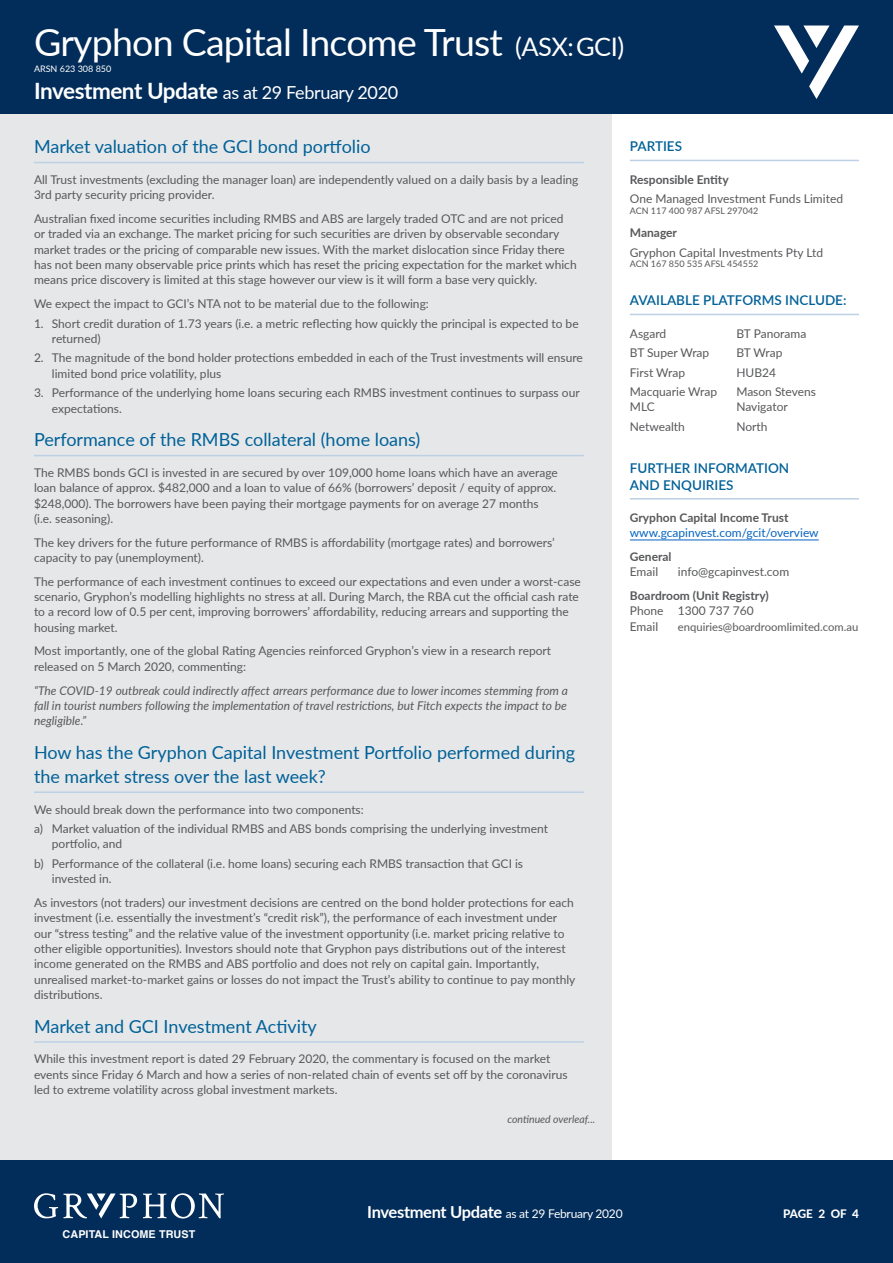
<style>
.page{position:relative;width:893px;height:1263px;background:#fff}
.page>*{position:absolute;margin:0;border:0;box-sizing:border-box;transform-origin:0 0}
.t1{font:37.5px "Lato";letter-spacing:-.02em;color:#fff}
.GCI_Head{font:18px/24px "Lato";color:#006198}
.t2{font:18px "Lato";letter-spacing:-.02em;color:#fff}
.GCI_Subhead_2{font:600 13.5px/16.5px "Lato";color:#006198}
.GCI_Body_Text{font:12px/15.3px "Lato";color:#57585a}
.GCI_Body_Text-2{font:italic 12px/15.3px "Lato";color:#57585a;text-align:justify}
.GCI_Body_Text_List{font:12px/15.3px "Lato";color:#57585a}
.CGI_Body_Text_Bold{font:700 12px/15.3px "Lato";color:#57585a}
.t3{font:12px "Lato";letter-spacing:-.02em;color:#fff}
.GCI_Body_Text_no_bel{font:12px "Lato";color:#0563c1}
.GCI_Body_Text_no_bel-2{font:700 12px "Lato";color:#57585a}
.GCI_Body_Text-3{font:700 12px "Lato";color:#57585a}
.GCI_Body_Text_no_bel-3{font:12px "Lato";color:#57585a}
.CGI_Body_Text_Bold-2{font:12px "Lato";color:#57585a}
.t4{font:800 11.7px "Lato";letter-spacing:-.01em;color:#fff}
.GCI_Body_Text_no_bel-4{font:11.25px "Lato";color:#57585a}
.t5{font:700 10.8px "Helvetica";letter-spacing:.01em;color:#fff}
.GCI_Continued_on_nex{font:italic 10.5px "Lato";color:#57585a}
.GCI_Body_Text-4{font:9px "Lato";color:#57585a}
.t6{font:9px "Lato";color:#fff}
.s1{font-size:25.5px}
.s2{font-weight:700;font-size:22.5px}
.s3{font-weight:400}
.s4{font-weight:700;font-size:16.5px}
</style>
<div class="page">
<div style="left:0;top:1160px;width:893px;height:103px;background:#022c59"></div>
<svg style="left:143px;top:1193px;width:81px;height:25px"></svg>
<svg style="left:34px;top:1193px;width:103px;height:25px"></svg>
<div style="left:0;top:0;width:893px;height:116px;background:#022c59"></div>
<svg style="left:774px;top:26px;width:85px;height:73px"></svg>
<div style="left:0;top:114px;width:893px;height:1046px;background:#e6e7e9"></div>
<div style="left:612px;top:114px;width:281px;height:1046px;background:#fff"></div>
<hr style="left:630px;top:160px;width:229px;height:1px;background:#bcd1e6">
<hr style="left:630px;top:314px;width:229px;height:1px;background:#bcd1e6">
<hr style="left:630px;top:498px;width:229px;height:1px;background:#bcd1e6">
<hr style="left:630px;top:540px;width:189px;height:1px;background:#0563c1">
<hr style="left:34px;top:162px;width:550px;height:1px;background:#bcd1e6">
<hr style="left:34px;top:455px;width:550px;height:1px;background:#bcd1e6">
<hr style="left:34px;top:791px;width:550px;height:2px;background:#bcd1e6">
<hr style="left:34px;top:1041px;width:550px;height:2px;background:#bcd1e6">
<h1 class="t1" style="left:34px;top:15px;width:592px">Gryphon Capital Income Trust <span class="s1">(ASX: GCI)</span></h1>
<h2 class="t2" style="left:34px;top:79px;width:366px"><span class="s2">Investment Update</span> as at 29 February 2020</h2>
<p class="t6" style="left:34px;top:62px;width:79px">ARSN 623 308 850</p>
<p class="GCI_Head" style="left:34px;top:134px;width:338px">Market valuation of the GCI bond portfolio</p>
<p class="GCI_Body_Text" style="left:34px;top:171px;width:546px">All Trust investments (excluding the manager loan) are independently valued on a daily basis by a leading<br>3rd party security pricing provider.</p>
<p class="GCI_Body_Text" style="left:34px;top:210px;width:544px">Australian fixed income securities including RMBS and ABS are largely traded OTC and are not priced or traded via an exchange. The market pricing for such securities are driven by observable secondary market trades or the pricing of comparable new issues. With the market dislocation since Friday there has not been many observable price prints which has reset the pricing expectation for the market which means price discovery is limited at this stage however our view is it will form a base very quickly.</p>
<p class="GCI_Body_Text" style="left:34px;top:295px;width:396px">We expect the impact to GCI’s NTA not to be material due to the following:</p>
<p class="GCI_Body_Text" style="left:52px;top:315px;width:528px;text-indent:-18px">1. Short credit duration of 1.73 years (i.e. a metric reflecting how quickly the principal is expected to be returned)</p>
<p class="GCI_Body_Text" style="left:52px;top:350px;width:532px;text-indent:-18px">2. The magnitude of the bond holder protections embedded in each of the Trust investments will ensure limited bond price volatility, plus</p>
<p class="GCI_Body_Text" style="left:52px;top:385px;width:529px;text-indent:-18px">3. Performance of the underlying home loans securing each RMBS investment continues to surpass our expectations.</p>
<p class="GCI_Head" style="left:34px;top:427px;width:388px">Performance of the RMBS collateral (home loans)</p>
<p class="GCI_Body_Text" style="left:34px;top:464px;width:525px">The RMBS bonds GCI is invested in are secured by over 109,000 home loans which have an average loan balance of approx. $482,000 and a loan to value of 66% (borrowers’ deposit / equity of approx. $248,000). The borrowers have been paying their mortgage payments for on average 27 months (i.e. seasoning).</p>
<p class="GCI_Body_Text" style="left:34px;top:534px;width:522px">The key drivers for the future performance of RMBS is affordability (mortgage rates) and borrowers’ capacity to pay (unemployment).</p>
<p class="GCI_Body_Text" style="left:34px;top:573px;width:548px">The performance of each investment continues to exceed our expectations and even under a worst-case scenario, Gryphon’s modelling highlights no stress at all. During March, the RBA cut the official cash rate to a record low of 0.5 per cent, improving borrowers’ affordability, reducing arrears and supporting the housing market.</p>
<p class="GCI_Body_Text" style="left:34px;top:643px;width:519px">Most importantly, one of the global Rating Agencies reinforced Gryphon’s view in a research report released on 5 March 2020, commenting:</p>
<p class="GCI_Body_Text-2" style="left:34px;top:682px;width:535px">“The COVID-19 outbreak could indirectly affect arrears performance due to lower incomes stemming from a fall in tourist numbers following the implementation of travel restrictions, but Fitch expects the impact to be negligible.”</p>
<p class="GCI_Head" style="left:34px;top:740px;width:543px">How has the Gryphon Capital Investment Portfolio performed during the market stress over the last week?</p>
<p class="GCI_Body_Text" style="left:34px;top:801px;width:331px">We should break down the performance into two components:</p>
<p class="GCI_Body_Text_List" style="left:52px;top:821px;width:498px;text-indent:-18px">a) Market valuation of the individual RMBS and ABS bonds comprising the underlying investment portfolio, and</p>
<p class="GCI_Body_Text_List" style="left:52px;top:855px;width:473px;text-indent:-18px">b) Performance of the collateral (i.e. home loans) securing each RMBS transaction that GCI is invested in.</p>
<p class="GCI_Body_Text" style="left:34px;top:894px;width:543px">As investors (not traders) our investment decisions are centred on the bond holder protections for each investment (i.e. essentially the investment’s “credit risk”), the performance of each investment under our “stress testing” and the relative value of the investment opportunity (i.e. market pricing relative to other eligible opportunities). Investors should note that Gryphon pays distributions out of the interest income generated on the RMBS and ABS portfolio and does not rely on capital gain. Importantly, unrealised market-to-market gains or losses do not impact the Trust’s ability to continue to pay monthly distributions.</p>
<p class="GCI_Head" style="left:34px;top:1013px;width:284px">Market and GCI Investment Activity</p>
<p class="GCI_Body_Text" style="left:34px;top:1051px;width:535px">While this investment report is dated 29 February 2020, the commentary is focused on the market events since Friday 6 March and how a series of non-related chain of events set off by the coronavirus led to extreme volatility across global investment markets.</p>
<p class="GCI_Continued_on_nex" style="left:507px;top:1112px;width:89px">continued overleaf...</p>
<p class="GCI_Subhead_2" style="left:630px;top:137px;width:54px">PARTIES</p>
<p class="GCI_Body_Text-3" style="left:630px;top:170px;width:100px">Responsible Entity</p>
<p class="GCI_Body_Text" style="left:630px;top:191px;width:215px">One Managed Investment Funds Limited</p>
<p class="GCI_Body_Text-4" style="left:630px;top:204px;width:130px">ACN 117 400 987 AFSL 297042</p>
<p class="GCI_Body_Text-3" style="left:630px;top:224px;width:49px">Manager</p>
<p class="GCI_Body_Text" style="left:630px;top:244px;width:195px">Gryphon Capital Investments Pty Ltd</p>
<p class="GCI_Body_Text-4" style="left:630px;top:258px;width:130px">ACN 167 850 535 AFSL 454552</p>
<p class="GCI_Subhead_2" style="left:630px;top:291px;width:218px">AVAILABLE PLATFORMS INCLUDE:</p>
<p class="GCI_Body_Text" style="left:630px;top:325px;width:38px">Asgard</p>
<p class="GCI_Body_Text" style="left:736px;top:325px;width:71px">BT Panorama</p>
<p class="GCI_Body_Text" style="left:630px;top:345px;width:81px">BT Super Wrap</p>
<p class="GCI_Body_Text" style="left:736px;top:345px;width:48px">BT Wrap</p>
<p class="GCI_Body_Text" style="left:630px;top:364px;width:57px">First Wrap</p>
<p class="GCI_Body_Text" style="left:736px;top:364px;width:41px">HUB24</p>
<p class="GCI_Body_Text" style="left:630px;top:384px;width:89px">Macquarie Wrap</p>
<p class="GCI_Body_Text" style="left:736px;top:384px;width:81px">Mason Stevens</p>
<p class="GCI_Body_Text" style="left:630px;top:399px;width:26px">MLC</p>
<p class="GCI_Body_Text" style="left:736px;top:399px;width:53px">Navigator</p>
<p class="GCI_Body_Text" style="left:630px;top:418px;width:57px">Netwealth</p>
<p class="GCI_Body_Text" style="left:736px;top:418px;width:33px">North</p>
<p class="GCI_Subhead_2" style="left:630px;top:459px;width:161px">FURTHER INFORMATION<br>AND ENQUIRIES</p>
<p class="GCI_Body_Text_no_bel-2" style="left:630px;top:509px;width:160px">Gryphon Capital Income Trust</p>
<p class="GCI_Body_Text_no_bel" style="left:630px;top:524px;width:190px">www.gcapinvest.com/gcit/overview</p>
<p class="CGI_Body_Text_Bold" style="left:630px;top:548px;width:43px">General<br><span class="s3">Email</span></p>
<p class="CGI_Body_Text_Bold-2" style="left:678px;top:563px;width:113px">info@gcapinvest.com</p>
<p class="CGI_Body_Text_Bold" style="left:630px;top:587px;width:140px">Boardroom (Unit Registry)</p>
<p class="GCI_Body_Text_no_bel-3" style="left:630px;top:602px;width:125px">Phone 1300 737 760</p>
<p class="GCI_Body_Text_no_bel-3" style="left:630px;top:618px;width:30px">Email</p>
<p class="GCI_Body_Text_no_bel-4" style="left:678px;top:618px;width:182px">enquiries@boardroomlimited.com.au</p>
<p class="t5" style="left:63px;top:1225px;width:134px">CAPITAL INCOME TRUST</p>
<p class="t3" style="left:367px;top:1205px;width:257px"><span class="s4">Investment Update</span> as at 29 February 2020</p>
<p class="t4" style="left:783px;top:1205px;width:77px">PAGE 2 OF 4</p>
</div>
